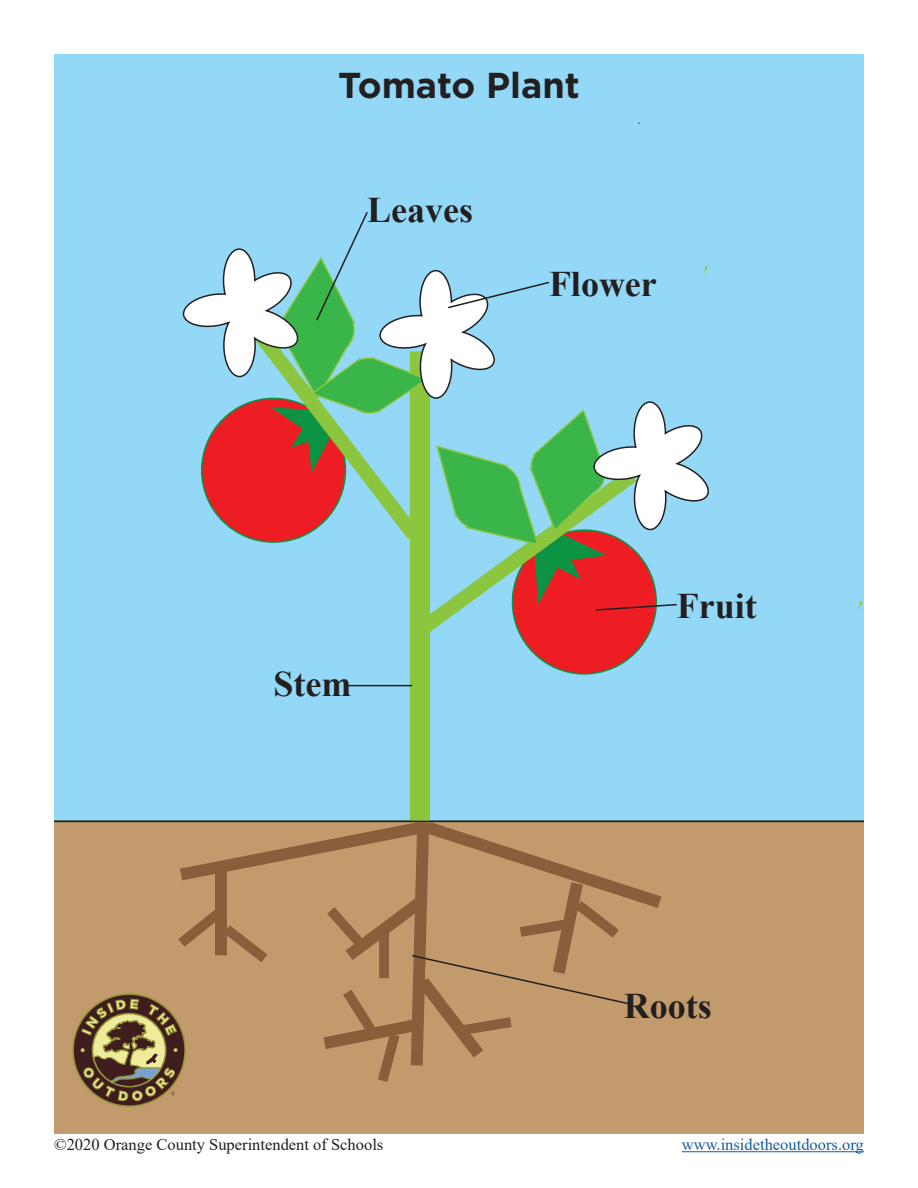
<style>
.page{position:relative;width:918px;height:1188px;background:#fff}
.page>*{position:absolute;margin:0;border:0;box-sizing:border-box;transform-origin:0 0}
.t1{font:700 36px "Times New Roman";color:#231f20}
.t2{font:700 36px "Gotham";color:#231f20}
.t3{font:16.5px "Times New Roman";color:#231f20}
.t4{font:16.5px "Times New Roman";color:#175d9e}
</style>
<div class="page">
<div style="left:54px;top:54px;width:810px;height:767px;background:#93d9f7"></div>
<div style="left:512px;top:530px;width:144px;height:144px;background:#ee1d23;border-radius:50%"></div>
<div style="left:410px;top:351px;width:20px;height:473px;background:#8bc63e"></div>
<div style="left:54px;top:821px;width:810px;height:313px;background:#c39a6b"></div>
<svg style="left:856px;top:600px;width:8px;height:16px"></svg>
<hr style="left:345px;top:685px;width:67px;height:1px;background:#231f20">
<svg style="left:181px;top:210px;width:530px;height:424px;background:#9ac0c1"></svg>
<svg style="left:74px;top:821px;width:588px;height:284px;background:#b79063"></svg>
<hr style="left:682px;top:1151px;width:182px;height:1px;background:#175d9e">
<h1 class="t2" style="left:338px;top:61px;width:243px">Tomato Plant</h1>
<h1 class="t1" style="left:367px;top:184px;width:107px">Leaves</h1>
<h1 class="t1" style="left:549px;top:258px;width:109px">Flower</h1>
<h1 class="t1" style="left:274px;top:658px;width:79px">Stem</h1>
<h1 class="t1" style="left:677px;top:580px;width:81px">Fruit</h1>
<h1 class="t1" style="left:624px;top:980px;width:89px">Roots</h1>
<p class="t3" style="left:54px;top:1133px;width:331px">©2020 Orange County Superintendent of Schools</p>
<p class="t4" style="left:682px;top:1133px;width:183px">www.insidetheoutdoors.org</p>
</div>
